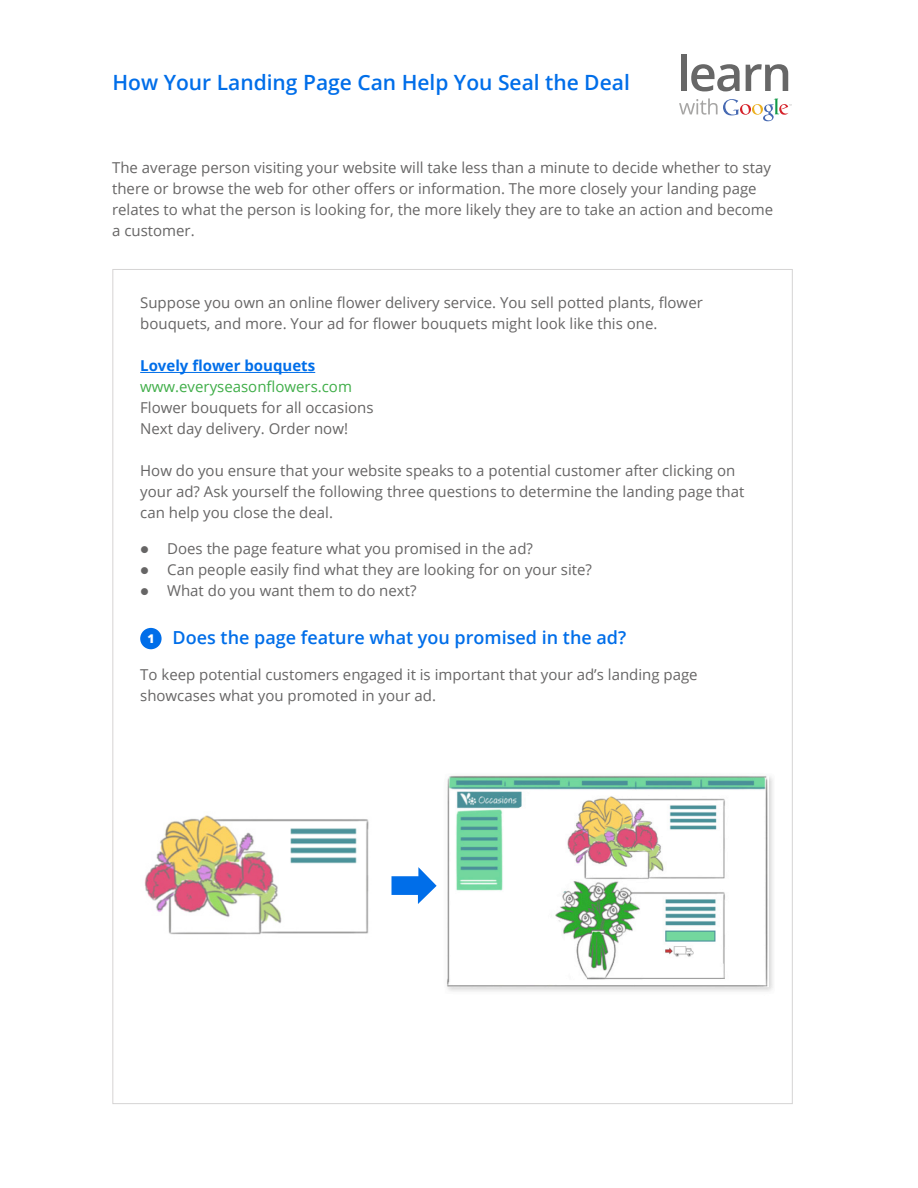
<style>
.page{position:relative;width:918px;height:1188px;background:#fff}
.page>*{position:absolute;margin:0;border:0;box-sizing:border-box;transform-origin:0 0}
.Intro_paragraph{font:600 21px "Open Sans";color:#006ee9}
.subtitle{font:600 18px "Open Sans";color:#006ee9}
.frame_text{font:15px/21px "Open Sans";color:#666565}
.bullets{font:15px "Open Sans";color:#666565}
.links{font:15px "Open Sans";color:#40ae49}
.links-2{font:700 15px "Open Sans";color:#006ee9}
.t1{font:800 12px "Open Sans";color:#fff}
</style>
<div class="page">
<svg style="left:679px;top:98px;width:113px;height:23px"></svg>
<div style="left:681px;top:54px;width:5px;height:37px;background:#676767"></div>
<svg style="left:691px;top:64px;width:49px;height:27px"></svg>
<svg style="left:746px;top:64px;width:42px;height:27px"></svg>
<hr style="left:140px;top:372px;width:175px;height:1px;background:#006ee9">
<div style="left:140px;top:628px;width:22px;height:21px;background:#006ee9;border-radius:50%"></div>
<img style="left:144px;top:815px;width:225px;height:120px">
<svg style="left:392px;top:867px;width:45px;height:37px"></svg>
<img style="left:446px;top:775px;width:327px;height:217px">
<p class="Intro_paragraph" style="left:112px;top:68px;width:519px">How Your Landing Page Can Help You Seal the Deal</p>
<p class="frame_text" style="left:112px;top:157px;width:663px">The average person visiting your website will take less than a minute to decide whether to stay there or browse the web for other offers or information. The more closely your landing page relates to what the person is looking for, the more likely they are to take an action and become a customer.</p>
<p class="frame_text" style="left:140px;top:292px;width:564px">Suppose you own an online flower delivery service. You sell potted plants, flower bouquets, and more. Your ad for flower bouquets might look like this one.</p>
<p class="links-2" style="left:140px;top:355px;width:177px">Lovely flower bouquets</p>
<p class="links" style="left:140px;top:377px;width:213px">www.everyseasonflowers.com</p>
<p class="frame_text" style="left:140px;top:397px;width:235px">Flower bouquets for all occasions</p>
<p class="frame_text" style="left:140px;top:418px;width:209px">Next day delivery. Order now!</p>
<p class="frame_text" style="left:140px;top:460px;width:606px">How do you ensure that your website speaks to a potential customer after clicking on your ad? Ask yourself the following three questions to determine the landing page that can help you close the deal.</p>
<p class="bullets" style="left:140px;top:539px;width:394px">● Does the page feature what you promised in the ad?</p>
<p class="bullets" style="left:140px;top:560px;width:453px">● Can people easily find what they are looking for on your site?</p>
<p class="bullets" style="left:140px;top:581px;width:278px">● What do you want them to do next?</p>
<p class="subtitle" style="left:173px;top:625px;width:455px">Does the page feature what you promised in the ad?</p>
<p class="frame_text" style="left:140px;top:664px;width:559px">To keep potential customers engaged it is important that your ad’s landing page showcases what you promoted in your ad.</p>
<p class="t1" style="left:147px;top:630px;width:9px">1</p>
</div>
